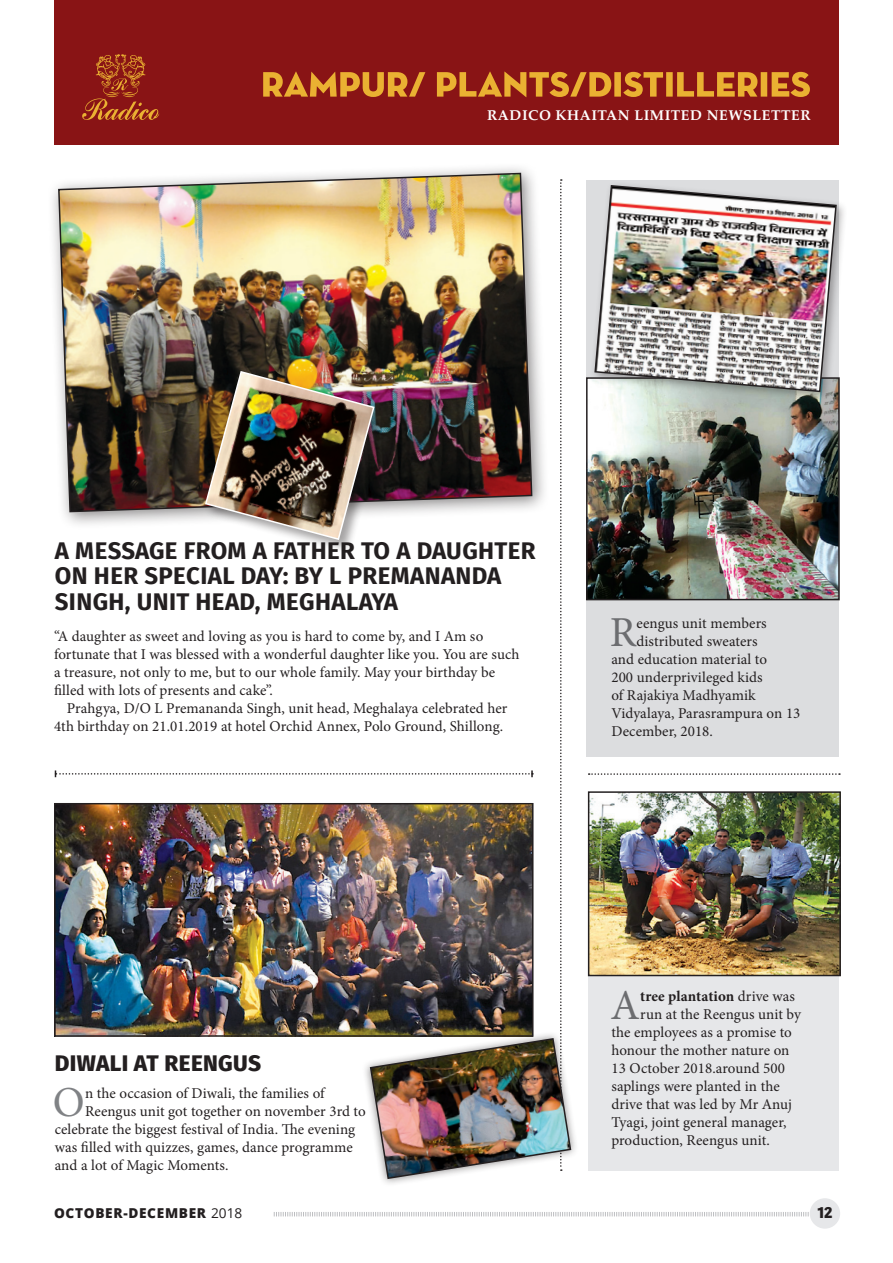
<style>
.page{position:relative;width:893px;height:1263px;background:#fff}
.page>*{position:absolute;margin:0;border:0;box-sizing:border-box;transform-origin:0 0}
.t1{font:42.75px "Minion Pro";color:#6c6d70}
.t2{font:42.75px "Minion Pro";color:#808285}
.t3{font:39px "Neutra Disp Titling";color:#fff}
.t4{font:700 24px/25.5px "Fira Sans";letter-spacing:.015em;color:#231f20}
.t5{font:800 22.5px "Fira Sans";letter-spacing:.015em;color:#231f20}
.t6{font:15px/18px "Minion Pro";letter-spacing:.005em;color:#231f20}
.t7{font:700 15px "Minion Pro";color:#231f20}
.t8{font:800 15px "Adelle Sans";color:#231f20}
.t9{font:700 14.25px "Palatino";letter-spacing:.04em;color:#fff}
.t10{font:800 13.65px "Open Sans";letter-spacing:.05em;color:#231f20}
.s1{font-weight:400}
</style>
<div class="page">
<svg style="left:191px;top:172px;width:341px;height:7px"></svg>
<div style="left:589px;top:792px;width:250px;height:378px;background:#e6e7e9"></div>
<img style="left:591px;top:794px;width:247px;height:179px">
<div style="left:588px;top:791px;width:253px;height:185px;border:2px solid #231f20"></div>
<div style="left:587px;top:180px;width:252px;height:576px;background:#dcdddf"></div>
<div style="left:54px;top:0;width:785px;height:144px;background:#891415"></div>
<svg style="left:263px;top:71px;width:547px;height:26px"></svg>
<svg style="left:82px;top:54px;width:78px;height:66px"></svg>
<img style="left:589px;top:380px;width:248px;height:217px">
<div style="left:586px;top:377px;width:254px;height:223px;border:2px solid #231f20"></div>
<div style="left:590px;top:180px;width:257px;height:223px;background:#231f20;opacity:.38"></div>
<img style="left:594px;top:184px;width:244px;height:209px">
<img style="left:55px;top:179px;width:517px;height:1001px">
<svg style="left:589px;top:773px;width:251px;height:2px"></svg>
<div style="left:810px;top:1198px;width:30px;height:30px;background:#e6e7e9;border-radius:50%"></div>
<svg style="left:273px;top:1212px;width:536px;height:5px"></svg>
<h2 class="t3" style="left:403px;top:83px;width:409px">PLANTS/DISTILLERIES</h2>
<p class="t9" style="left:487px;top:103px;width:325px">RADICO KHAITAN LIMITED NEWSLETTER</p>
<h3 class="t4" style="left:55px;top:538px;width:482px">A MESSAGE FROM A FATHER TO A DAUGHTER<br>ON HER SPECIAL DAY: BY L PREMANANDA<br>SINGH, UNIT HEAD, MEGHALAYA</h3>
<p class="t6" style="left:54px;top:627px;width:467px">“A daughter as sweet and loving as you is hard to come by, and I Am so fortunate that I was blessed with a wonderful daughter like you. You are such a treasure, not only to me, but to our whole family. May your birthday be filled with lots of presents and cake”.</p>
<p class="t6" style="left:54px;top:699px;width:455px;text-align:right">Prahgya, D/O L Premananda Singh, unit head, Meghalaya celebrated her<br>4th birthday on 21.01.2019 at hotel Orchid Annex, Polo Ground, Shillong.</p>
<h1 class="t1" style="left:610px;top:604px;width:28px">R</h1>
<p class="t6" style="left:636px;top:615px;width:132px">eengus unit members</p>
<p class="t6" style="left:636px;top:633px;width:123px">distributed sweaters</p>
<p class="t6" style="left:611px;top:651px;width:157px">and education material to</p>
<p class="t6" style="left:611px;top:669px;width:153px">200 underprivileged kids</p>
<p class="t6" style="left:611px;top:687px;width:146px">of Rajakiya Madhyamik</p>
<p class="t6" style="left:611px;top:705px;width:191px">Vidyalaya, Parasrampura on 13</p>
<p class="t6" style="left:611px;top:723px;width:103px">december, 2018.</p>
<h3 class="t5" style="left:55px;top:1047px;width:208px">DIWALI AT REENGUS</h3>
<h1 class="t2" style="left:53px;top:1074px;width:33px">O</h1>
<p class="t6" style="left:85px;top:1084px;width:241px">n the occasion of Diwali, the families of</p>
<p class="t6" style="left:85px;top:1102px;width:282px">Reengus unit got together on november 3rd to</p>
<p class="t6" style="left:55px;top:1120px;width:302px">celebrate the biggest festival of India. The evening</p>
<p class="t6" style="left:55px;top:1138px;width:300px">was filled with quizzes, games, dance programme</p>
<p class="t6" style="left:55px;top:1156px;width:175px">and a lot of Magic Moments.</p>
<h1 class="t1" style="left:610px;top:977px;width:31px">A</h1>
<p class="t7" style="left:640px;top:986px;width:156px">tree plantation <span class="s1">drive was</span></p>
<p class="t6" style="left:640px;top:1005px;width:162px">run at the Reengus unit by</p>
<p class="t6" style="left:611px;top:1023px;width:182px">the employees as a promise to</p>
<p class="t6" style="left:611px;top:1041px;width:180px">honour the mother nature on</p>
<p class="t6" style="left:611px;top:1059px;width:175px">13 october 2018.around 500</p>
<p class="t6" style="left:611px;top:1077px;width:170px">saplings were planted in the</p>
<p class="t6" style="left:611px;top:1095px;width:182px">drive that was led by Mr Anuj</p>
<p class="t6" style="left:611px;top:1113px;width:177px">Tyagi, joint general manager,</p>
<p class="t6" style="left:611px;top:1131px;width:160px">production, Reengus unit.</p>
<p class="t10" style="left:54px;top:1203px;width:190px">OCTOBER-DECEMBER <span class="s1">2018</span></p>
<p class="t8" style="left:817px;top:1202px;width:17px">12</p>
</div>
